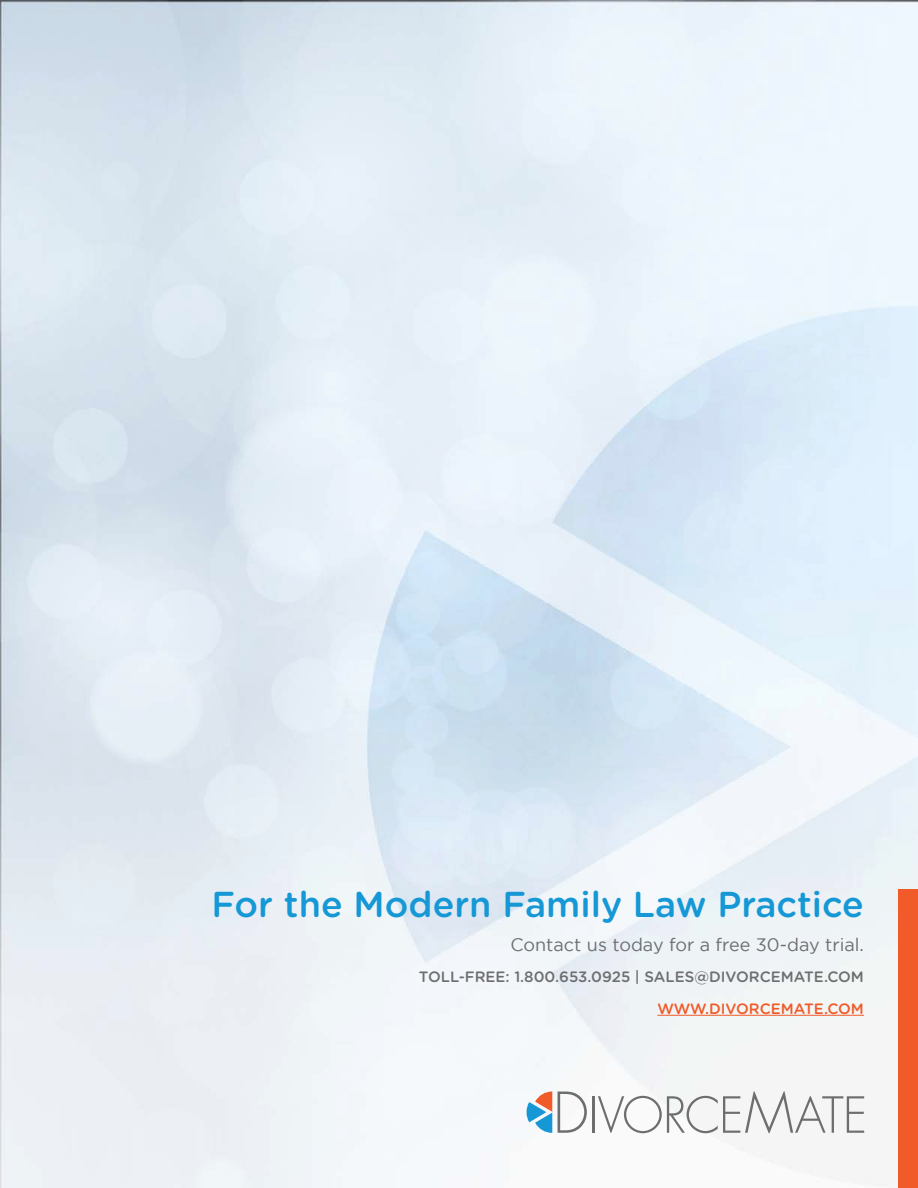
<style>
.page{position:relative;width:918px;height:1188px;background:#fff}
.page>*{position:absolute;margin:0;border:0;box-sizing:border-box;transform-origin:0 0}
.t1{font:500 36px "Gotham Rounded";color:#1598d5}
.t2{font:18px "Gotham";color:#6d6e70}
.t3{font:500 15px "Gotham Rounded";color:#6d6e70}
.t4{font:500 15px "Gotham Rounded";color:#f15a29}
</style>
<div class="page">
<img style="left:0;top:0;width:918px;height:1188px">
<hr style="left:592px;top:1096px;width:2px;height:37px;background:#6d6e70">
<svg style="left:598px;top:1091px;width:266px;height:42px"></svg>
<svg style="left:526px;top:1092px;width:26px;height:41px"></svg>
<svg style="left:558px;top:1092px;width:29px;height:41px"></svg>
<hr style="left:657px;top:1015px;width:207px;height:1px;background:#f15a29">
<div style="left:898px;top:889px;width:20px;height:299px;background:#f15a29"></div>
<h1 class="t1" style="left:212px;top:879px;width:654px">For the Modern Family Law Practice</h1>
<p class="t2" style="left:510px;top:934px;width:355px">Contact us today for a free 30-day trial.</p>
<p class="t3" style="left:419px;top:966px;width:447px">TOLL-FREE: 1.800.653.0925 | SALES@DIVORCEMATE.COM</p>
<p class="t4" style="left:657px;top:998px;width:208px">WWW.DIVORCEMATE.COM</p>
</div>
